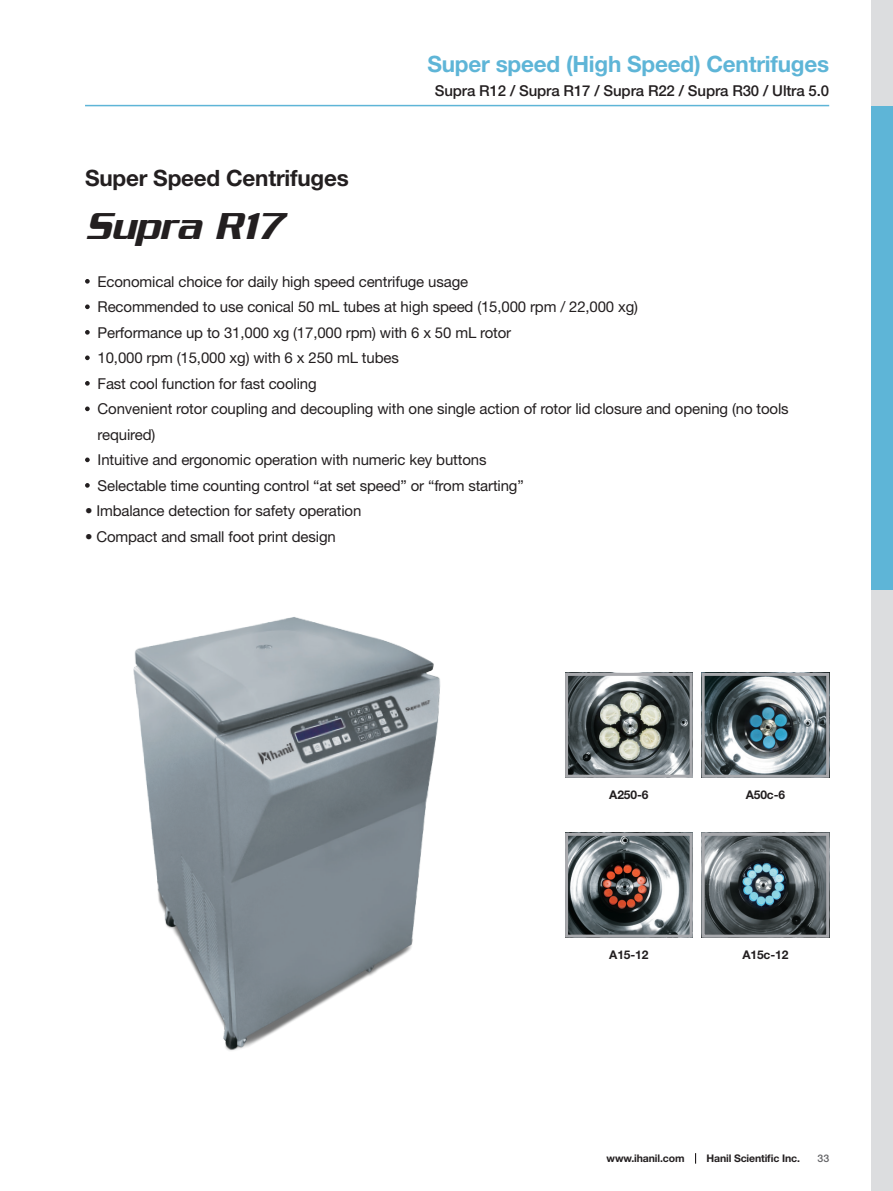
<style>
.page{position:relative;width:893px;height:1191px;background:#fff}
.page>*{position:absolute;margin:0;border:0;box-sizing:border-box;transform-origin:0 0}
.t1{font:40.5px "Serpentine Sans ICG Oblique";color:#231f20;scale:.95 1}
.t2{font:700 22.5px "Helvetica Neue LT Std";letter-spacing:-.01em;color:#5eb5d7}
.t3{font:700 22.5px "Helvetica Neue LT Std";letter-spacing:-.01em;color:#231f20}
.t4{font:15px/25.5px "Helvetica Neue LT Std";letter-spacing:-.01em;color:#231f20}
.t5{font:500 15px "Helvetica Neue LT Std";letter-spacing:-.01em;color:#231f20}
.t6{font:700 12px "Helvetica Neue LT Std";letter-spacing:-.01em;color:#231f20}
.t7{font:700 10.5px "Helvetica Neue LT Std";letter-spacing:-.015em;color:#231f20}
.t8{font:500 10.5px "Helvetica Neue LT Std";color:#636366}
</style>
<div class="page">
<div style="left:872px;top:0;width:21px;height:1191px;background:#dcdddf"></div>
<div style="left:872px;top:106px;width:21px;height:484px;background:#5eb5d7"></div>
<hr style="left:85px;top:105px;width:744px;height:1px;background:#5eb5d7">
<svg style="left:85px;top:279px;width:5px;height:5px"></svg>
<svg style="left:85px;top:304px;width:5px;height:5px"></svg>
<svg style="left:85px;top:330px;width:5px;height:5px"></svg>
<svg style="left:85px;top:355px;width:5px;height:5px"></svg>
<svg style="left:85px;top:381px;width:5px;height:5px"></svg>
<svg style="left:85px;top:406px;width:5px;height:5px"></svg>
<svg style="left:85px;top:457px;width:5px;height:5px"></svg>
<svg style="left:85px;top:483px;width:5px;height:5px"></svg>
<img style="left:569px;top:677px;width:120px;height:96px">
<div style="left:565px;top:673px;width:128px;height:104px;border:3px solid #a8a9ad"></div>
<img style="left:706px;top:677px;width:119px;height:96px">
<div style="left:702px;top:673px;width:127px;height:104px;border:3px solid #a8a9ad"></div>
<img style="left:706px;top:836px;width:119px;height:97px">
<div style="left:702px;top:832px;width:127px;height:105px;border:3px solid #a8a9ad"></div>
<img style="left:569px;top:836px;width:120px;height:97px">
<div style="left:565px;top:832px;width:128px;height:105px;border:3px solid #a8a9ad"></div>
<img style="left:133px;top:617px;width:308px;height:434px">
<h2 class="t3" style="left:85px;top:164px;width:265px">Super Speed Centrifuges</h2>
<h1 class="t1" style="left:85px;top:204px;width:210px">Supra R17</h1>
<h2 class="t2" style="left:427px;top:51px;width:403px">Super speed (High Speed) Centrifuges</h2>
<p class="t5" style="left:435px;top:82px;width:396px">Supra R12 / Supra R17 / Supra R22 / Supra R30 / Ultra 5.0</p>
<p class="t4" style="left:98px;top:268px;width:693px">Economical choice for daily high speed centrifuge usage<br>Recommended to use conical 50 mL tubes at high speed (15,000 rpm / 22,000 xg)<br>Performance up to 31,000 xg (17,000 rpm) with 6 x 50 mL rotor<br>10,000 rpm (15,000 xg) with 6 x 250 mL tubes<br>Fast cool function for fast cooling<br>Convenient rotor coupling and decoupling with one single action of rotor lid closure and opening (no tools required)<br>Intuitive and ergonomic operation with numeric key buttons<br>Selectable time counting control “at set speed” or “from starting”</p>
<p class="t4" style="left:85px;top:498px;width:278px">• Imbalance detection for safety operation</p>
<p class="t4" style="left:85px;top:523px;width:252px">• Compact and small foot print design</p>
<p class="t6" style="left:609px;top:787px;width:41px">A250-6</p>
<p class="t6" style="left:746px;top:787px;width:41px">A50c-6</p>
<p class="t6" style="left:609px;top:947px;width:41px">A15-12</p>
<p class="t6" style="left:742px;top:947px;width:47px">A15c-12</p>
<p class="t7" style="left:607px;top:1151px;width:80px">www.ihanil.com</p>
<p class="t7" style="left:706px;top:1151px;width:95px">Hanil Scientific Inc.</p>
<p class="t8" style="left:818px;top:1151px;width:13px">33</p>
</div>
